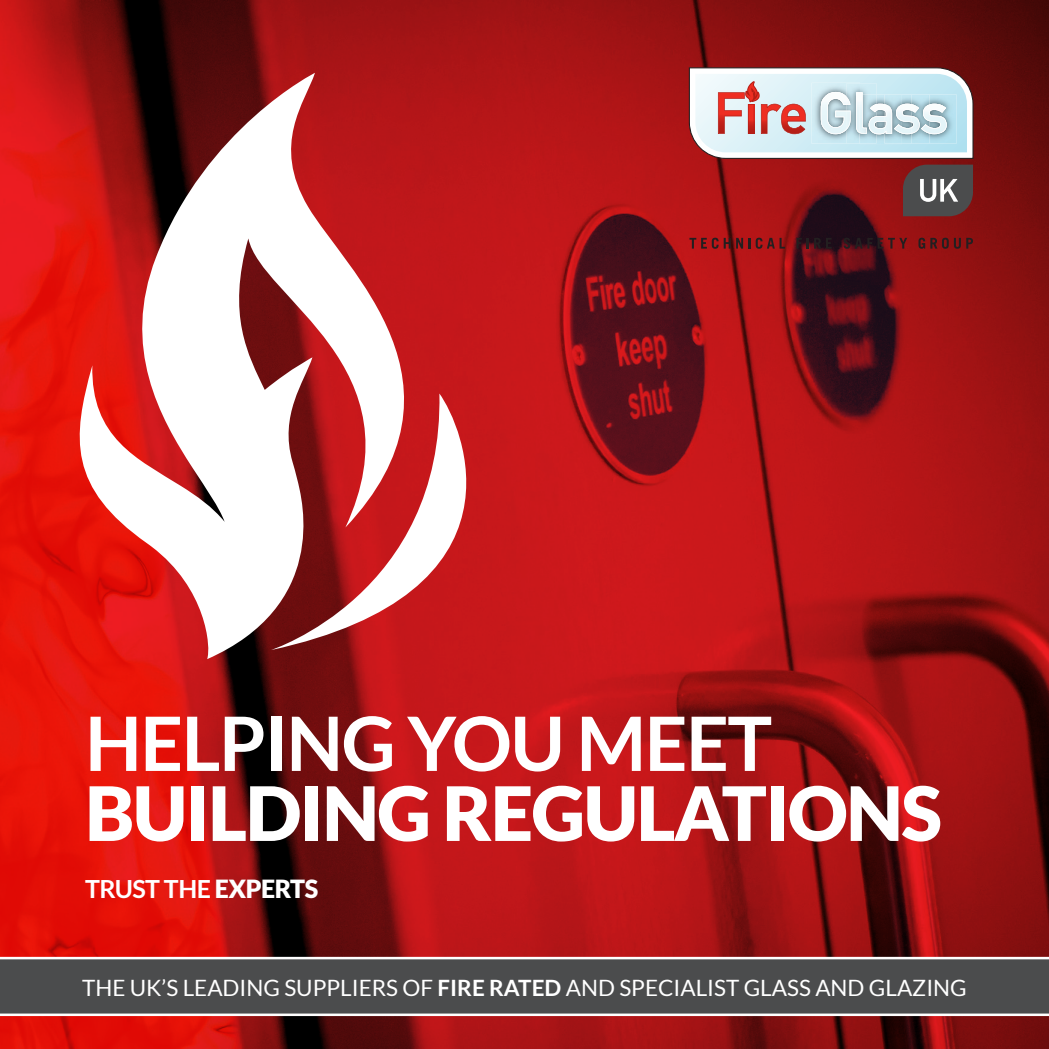
<style>
.page{position:relative;width:1049px;height:1049px;background:#fff}
.page>*{position:absolute;margin:0;border:0;box-sizing:border-box;transform-origin:0 0}
.t1{font:900 75px/70px "Lato";letter-spacing:-.02em;color:#fff}
.t2{font:700 25px "Lato";letter-spacing:-.02em;color:#fff}
.t3{font:22.5px "Lato";color:#fff}
.s1{font-weight:700}
.s2{font-weight:900}
</style>
<div class="page">
<img style="left:0;top:0;width:1049px;height:1049px">
<svg style="left:0;top:957px;width:1049px;height:59px;background:#595a5b"></svg>
<svg style="left:68px;top:73px;width:467px;height:586px"></svg>
<svg style="left:903px;top:165px;width:70px;height:51px;background:#625b5c"></svg>
<svg style="left:689px;top:67px;width:284px;height:92px"></svg>
<svg style="left:689px;top:238px;width:29px;height:11px"></svg>
<svg style="left:724px;top:238px;width:26px;height:11px"></svg>
<svg style="left:756px;top:238px;width:29px;height:11px"></svg>
<svg style="left:796px;top:238px;width:36px;height:11px"></svg>
<svg style="left:843px;top:238px;width:64px;height:11px"></svg>
<svg style="left:918px;top:238px;width:19px;height:11px"></svg>
<svg style="left:942px;top:238px;width:7px;height:11px"></svg>
<svg style="left:954px;top:238px;width:19px;height:11px"></svg>
<p class="t1" style="left:85px;top:707px;width:858px"><span class="s1">HELPING YOU MEET<br></span>BUILDING REGULATIONS</p>
<p class="t2" style="left:85px;top:875px;width:235px">TRUST THE <span class="s2">EXPERTS</span></p>
<p class="t3" style="left:82px;top:975px;width:886px">THE UK’S LEADING SUPPLIERS OF <span class="s1">FIRE RATED</span> AND SPECIALIST GLASS AND GLAZING</p>
</div>
